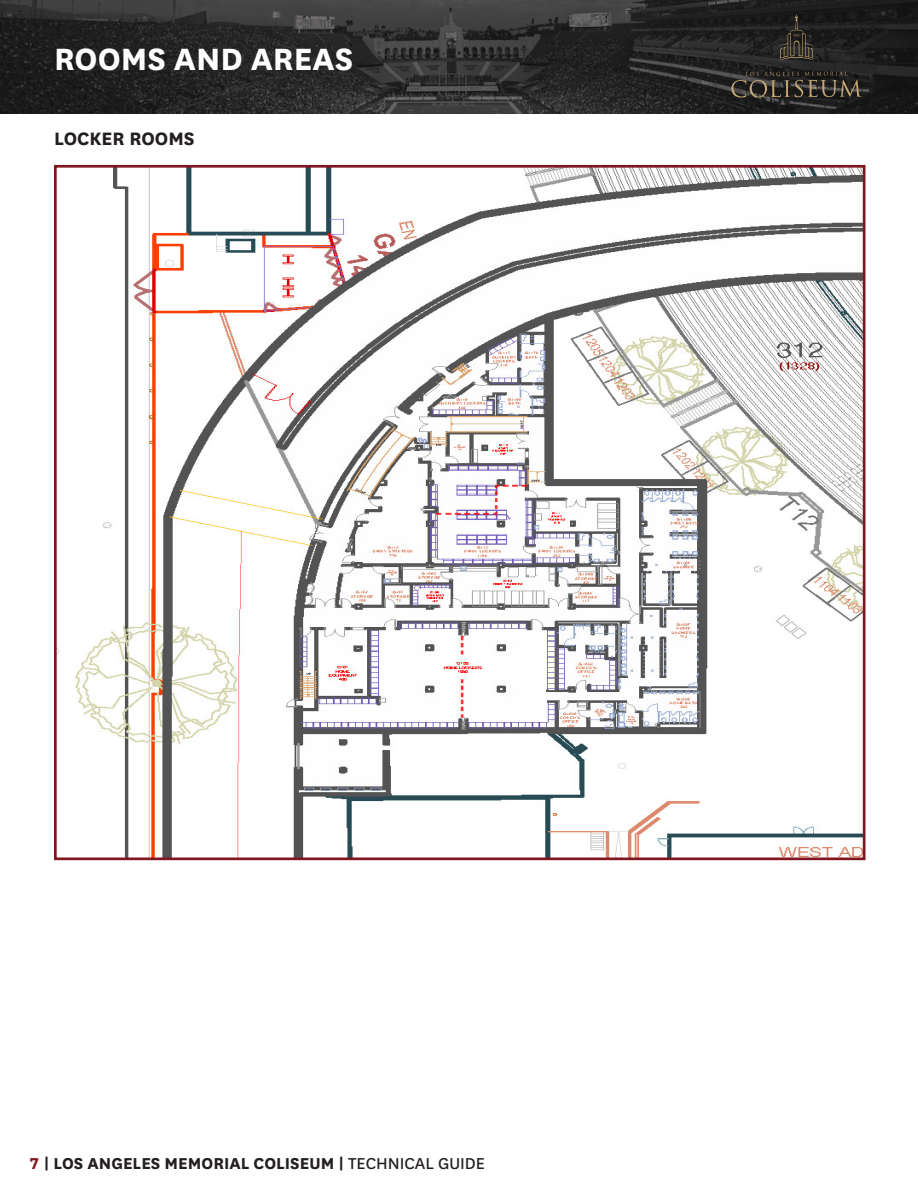
<style>
.page{position:relative;width:918px;height:1188px;background:#fff}
.page>*{position:absolute;margin:0;border:0;box-sizing:border-box;transform-origin:0 0}
.t1{font:700 36px "National";color:#fff}
.Sub_Header{font:700 21px "National";color:#231f20}
.t2{font:700 18.45px "National";color:#231f20}
.s1{color:#811620}
.s2{font-weight:400}
</style>
<div class="page">
<svg style="left:0;top:0;width:917px;height:114px"></svg>
<hr style="left:917px;top:0;width:1px;height:114px;background:#231f20">
<svg style="left:731px;top:72px;width:131px;height:26px"></svg>
<svg style="left:779px;top:14px;width:36px;height:47px"></svg>
<img style="left:58px;top:169px;width:803px;height:687px">
<div style="left:54px;top:165px;width:811px;height:695px;border:3px solid #811620"></div>
<p class="t1" style="left:54px;top:34px;width:301px">ROOMS AND AREAS</p>
<p class="Sub_Header" style="left:54px;top:124px;width:142px">LOCKER ROOMS</p>
<p class="t2" style="left:30px;top:1150px;width:456px"><span class="s1">7</span> | LOS ANGELES MEMORIAL COLISEUM | <span class="s2">TECHNICAL GUIDE</span></p>
</div>
